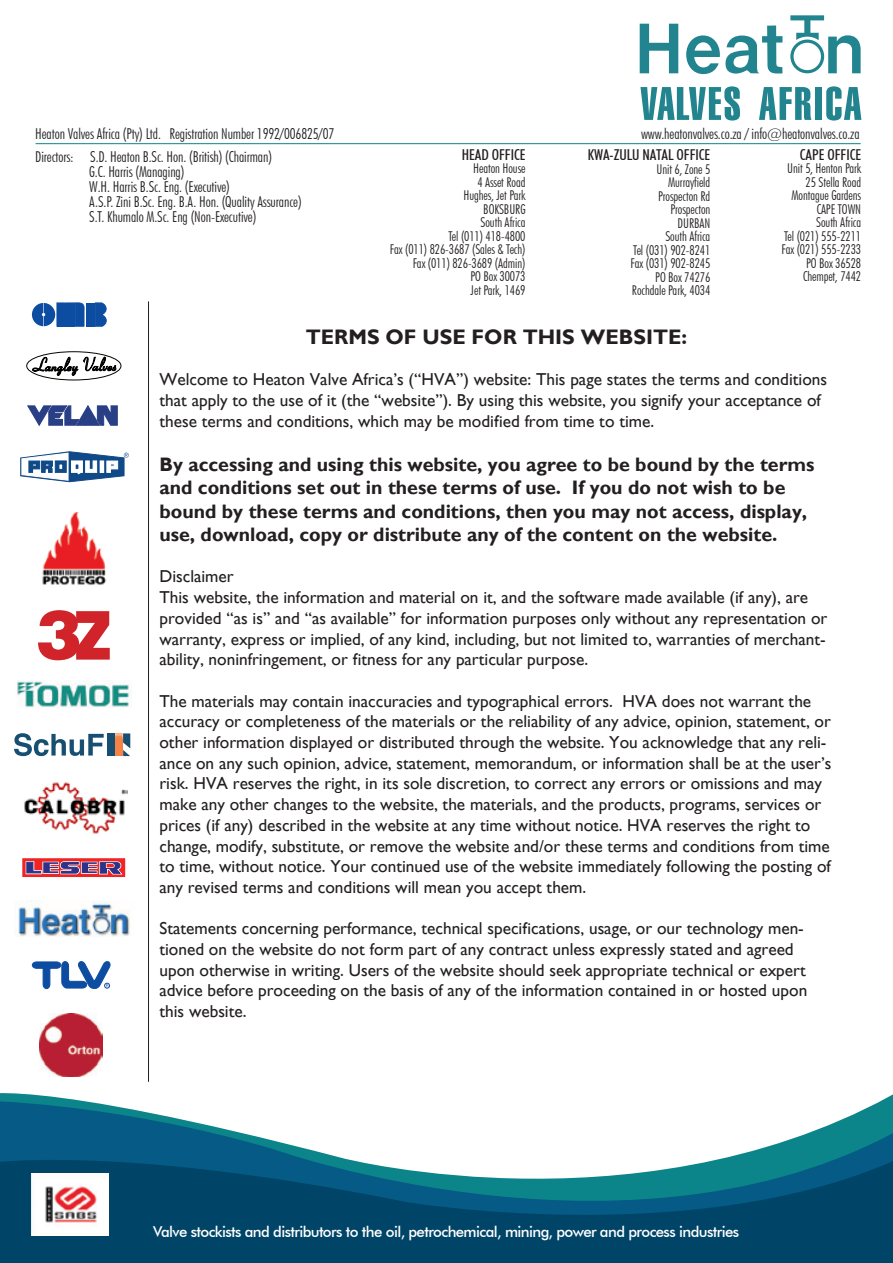
<style>
.page{position:relative;width:893px;height:1263px;background:#fff}
.page>*{position:absolute;margin:0;border:0;box-sizing:border-box;transform-origin:0 0}
.t1{font:900 68.7px "Helvetica LT Std";color:#d1232a}
.t2{font:700 21px "Gill Sans";color:#231f20}
.t3{font:700 19.5px/23.4px "Gill Sans";color:#231f20}
.t4{font:17.25px/20.7px "Gill Sans";color:#231f20}
.t5{font:300 condensed 15px/15px "Futura BT";letter-spacing:-.005em;color:#231f20}
.t6{font:500 15px "Futura BT";letter-spacing:-.04em;color:#fff}
.t7{font:500 condensed 15px "Futura BT";color:#231f20}
.t8{font:300 condensed 13.5px/13.5px "Futura BT";letter-spacing:-.005em;color:#231f20;text-align:right}
</style>
<div class="page">
<img style="left:42px;top:513px;width:65px;height:72px">
<img style="left:17px;top:681px;width:115px;height:27px">
<svg style="left:640px;top:24px;width:38px;height:49px"></svg>
<svg style="left:686px;top:25px;width:96px;height:50px"></svg>
<svg style="left:790px;top:15px;width:71px;height:58px"></svg>
<svg style="left:826px;top:86px;width:35px;height:35px"></svg>
<div style="left:815px;top:87px;width:7px;height:33px;background:#21848e"></div>
<svg style="left:759px;top:87px;width:52px;height:33px"></svg>
<svg style="left:640px;top:86px;width:100px;height:35px"></svg>
<hr style="left:36px;top:143px;width:825px;height:1px;background:#0b858a">
<hr style="left:148px;top:301px;width:1px;height:781px;background:#231f20">
<svg style="left:32px;top:356px;width:84px;height:20px"></svg>
<div style="left:26px;top:351px;width:95px;height:29px;border:1px solid #040503;border-radius:50%"></div>
<svg style="left:21px;top:452px;width:108px;height:30px"></svg>
<svg style="left:76px;top:611px;width:34px;height:49px"></svg>
<svg style="left:28px;top:406px;width:89px;height:19px"></svg>
<div style="left:57px;top:303px;width:8px;height:23px;background:#0d4da1"></div>
<div style="left:66px;top:303px;width:9px;height:23px;background:#0d4da1"></div>
<svg style="left:95px;top:303px;width:11px;height:23px"></svg>
<div style="left:86px;top:303px;width:8px;height:23px;background:#0d4da1"></div>
<svg style="left:75px;top:302px;width:10px;height:24px"></svg>
<svg style="left:32px;top:303px;width:23px;height:23px"></svg>
<svg style="left:14px;top:733px;width:90px;height:23px"></svg>
<div style="left:107px;top:733px;width:8px;height:23px;background:#174f72"></div>
<svg style="left:115px;top:733px;width:15px;height:23px"></svg>
<svg style="left:25px;top:861px;width:98px;height:13px"></svg>
<div style="left:23px;top:859px;width:102px;height:17px;border:1px solid #ee2524"></div>
<svg style="left:26px;top:861px;width:96px;height:13px"></svg>
<svg style="left:32px;top:961px;width:79px;height:28px"></svg>
<img style="left:24px;top:782px;width:104px;height:52px">
<img style="left:15px;top:900px;width:115px;height:36px">
<img style="left:40px;top:1013px;width:63px;height:61px">
<svg style="left:0;top:1100px;width:893px;height:41px"></svg>
<svg style="left:0;top:1141px;width:893px;height:121px;background:#226883"></svg>
<img style="left:32px;top:1173px;width:76px;height:62px">
<p class="t5" style="left:35px;top:122px;width:300px;line-height:22.5px">Heaton Valves Africa (Pty) Ltd. Registration Number 1992/006825/07<br>Directors: S.D. Heaton B.Sc. Hon. (British) (Chairman)</p>
<p class="t5" style="left:89px;top:164px;width:214px">G.C. Harris (Managing)<br>W.H. Harris B.Sc. Eng. (Executive)<br>A.S.P. Zini B.Sc. Eng. B.A. Hon. (Quality Assurance)<br>S.T. Khumalo M.Sc. Eng (Non-Executive)</p>
<p class="t7" style="left:462px;top:145px;width:65px">HEAD OFFICE</p>
<p class="t8" style="left:390px;top:162px;width:137px">Heaton House<br>4 Asset Road<br>Hughes, Jet Park<br>BOKSBURG<br>South Africa<br>Tel (011) 418-4800<br>Fax (011) 826-3687 (Sales &amp; Tech)<br>Fax (011) 826-3689 (Admin)<br>PO Box 30073<br>Jet Park, 1469</p>
<p class="t5" style="left:641px;top:126px;width:220px">www.heatonvalves.co.za / info@heatonvalves.co.za</p>
<p class="t7" style="left:588px;top:146px;width:124px">KWA-ZULU NATAL OFFICE</p>
<p class="t8" style="left:631px;top:162px;width:81px">Unit 6, Zone 5<br>Murrayfield<br>Prospecton Rd<br>Prospecton<br>DURBAN<br>South Africa<br>Tel (031) 902-8241<br>Fax (031) 902-8245<br>PO Box 74276<br>Rochdale Park, 4034</p>
<p class="t7" style="left:800px;top:145px;width:63px">CAPE OFFICE</p>
<p class="t8" style="left:781px;top:162px;width:81px">Unit 5, Henton Park<br>25 Stella Road<br>Montague Gardens<br>CAPE TOWN<br>South Africa<br>Tel (021) 555-2211<br>Fax (021) 555-2233<br>PO Box 36528<br>Chempet, 7442</p>
<h1 class="t1" style="left:36px;top:590px;width:47px">3</h1>
<p class="t2" style="left:306px;top:324px;width:383px">TERMS OF USE FOR THIS WEBSITE:</p>
<p class="t4" style="left:159px;top:369px;width:669px">Welcome to Heaton Valve Africa’s (“HVA”) website: This page states the terms and conditions that apply to the use of it (the “website”). By using this website, you signify your acceptance of these terms and conditions, which may be modified from time to time.</p>
<p class="t3" style="left:159px;top:453px;width:656px">By accessing and using this website, you agree to be bound by the terms and conditions set out in these terms of use. If you do not wish to be bound by these terms and conditions, then you may not access, display, use, download, copy or distribute any of the content on the website.</p>
<p class="t4" style="left:159px;top:566px;width:669px">Disclaimer<br>This website, the information and material on it, and the software made available (if any), are provided “as is” and “as available” for information purposes only without any representation or warranty, express or implied, of any kind, including, but not limited to, warranties of merchant&shy;ability, noninfringement, or fitness for any particular purpose.</p>
<p class="t4" style="left:159px;top:690px;width:673px">The materials may contain inaccuracies and typographical errors. HVA does not warrant the accuracy or completeness of the materials or the reliability of any advice, opinion, statement, or other information displayed or distributed through the website. You acknowledge that any reli&shy;ance on any such opinion, advice, statement, memorandum, or information shall be at the user’s risk. HVA reserves the right, in its sole discretion, to correct any errors or omissions and may make any other changes to the website, the materials, and the products, programs, services or prices (if any) described in the website at any time without notice. HVA reserves the right to change, modify, substitute, or remove the website and/or these terms and conditions from time to time, without notice. Your continued use of the website immediately following the posting of any revised terms and conditions will mean you accept them.</p>
<p class="t4" style="left:159px;top:918px;width:649px">Statements concerning performance, technical specifications, usage, or our technology men&shy;tioned on the website do not form part of any contract unless expressly stated and agreed upon otherwise in writing. Users of the website should seek appropriate technical or expert advice before proceeding on the basis of any of the information contained in or hosted upon this website.</p>
<p class="t6" style="left:153px;top:1223px;width:587px">Valve stockists and distributors to the oil, petrochemical, mining, power and process industries</p>
</div>
